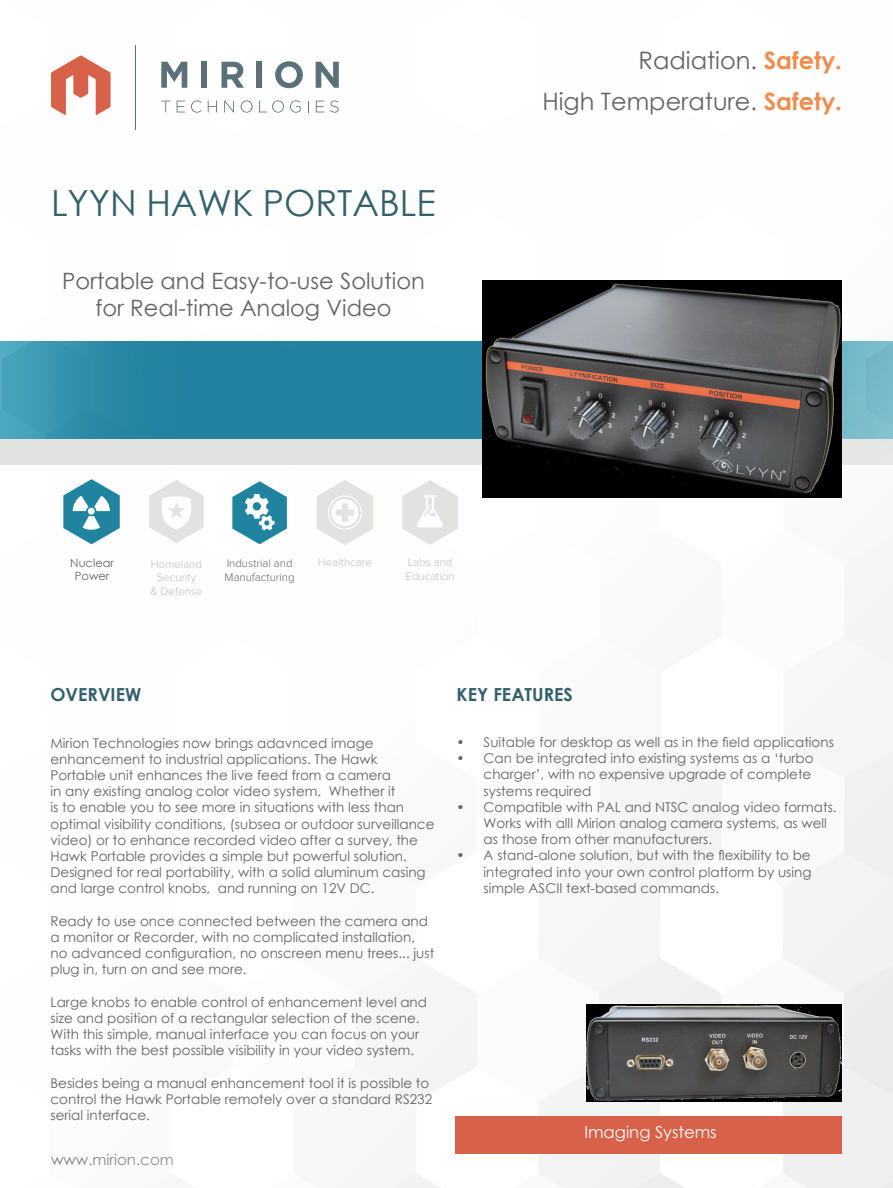
<style>
.page{position:relative;width:893px;height:1188px;background:#fff}
.page>*{position:absolute;margin:0;border:0;box-sizing:border-box;transform-origin:0 0}
.Product_Title{font:36px "Century Gothic";color:#34606b}
.t1{font:24px "Century Gothic";color:#636366}
.Product_Subtitle{font:22.5px/27px "Century Gothic";color:#636366;text-align:center}
.Chacteristics_-_Head{font:700 18px "Century Gothic";color:#34606b}
.Header_2{font:700 18px "Century Gothic";color:#34606b}
.t2{font:16.5px "Century Gothic";color:#fff}
.t3{font:15px "Century Gothic";color:#636366}
.Standard_Text{font:13.5px/16.2px "Century Gothic";color:#636366}
.Icon_Labels{font:300 11.4px/13.6px "Proxima Nova";color:#bcbdc0}
.Icon_Labels-2{font:300 11.4px/13.6px "Proxima Nova";color:#636366}
.Icon_Labels-3{font:11.4px "Century Gothic";color:#636366}
.s1{font-weight:700;color:#ef8d4e}
</style>
<div class="page">
<img style="left:0;top:45px;width:893px;height:1143px">
<img style="left:482px;top:280px;width:360px;height:218px">
<img style="left:587px;top:1005px;width:255px;height:96px">
<svg style="left:402px;top:480px;width:56px;height:65px"></svg>
<svg style="left:317px;top:480px;width:56px;height:65px"></svg>
<svg style="left:149px;top:480px;width:55px;height:63px"></svg>
<svg style="left:232px;top:481px;width:55px;height:63px"></svg>
<svg style="left:63px;top:479px;width:57px;height:65px"></svg>
<div style="left:455px;top:1116px;width:387px;height:38px;background:#d76149"></div>
<h2 class="t1" style="left:638px;top:44px;width:205px">Radiation. <span class="s1">Safety.</span></h2>
<p class="Product_Title" style="left:51px;top:177px;width:386px">LYYN HAWK PORTABLE</p>
<p class="Product_Subtitle" style="left:62px;top:267px;width:364px">Portable and Easy-to-use Solution for Real-time Analog Video</p>
<h2 class="t1" style="left:542px;top:85px;width:301px">High Temperature. <span class="s1">Safety.</span></h2>
<p class="Icon_Labels-3" style="left:70px;top:555px;width:45px">Nuclear</p>
<p class="Icon_Labels-3" style="left:75px;top:568px;width:36px">Power</p>
<p class="Icon_Labels" style="left:151px;top:557px;width:53px">Homeland</p>
<p class="Icon_Labels" style="left:318px;top:556px;width:55px">Healthcare</p>
<p class="Icon_Labels" style="left:157px;top:571px;width:41px">Security</p>
<p class="Icon_Labels" style="left:150px;top:585px;width:53px">&amp; Defense</p>
<p class="Icon_Labels-2" style="left:225px;top:557px;width:71px">Industrial and<br>Manufacturing</p>
<p class="Icon_Labels" style="left:406px;top:556px;width:50px">Labs and<br>Education</p>
<p class="Header_2" style="left:51px;top:681px;width:92px">OVERVIEW</p>
<p class="Standard_Text" style="left:51px;top:734px;width:385px">Mirion Technologies now brings adavnced image enhancement to industrial applications. The Hawk Portable unit enhances the live feed from a camera<br>in any existing analog color video system. Whether it<br>is to enable you to see more in situations with less than optimal visibility conditions, (subsea or outdoor surveillance video) or to enhance recorded video after a survey, the Hawk Portable provides a simple but powerful solution.<br>Designed for real portability, with a solid aluminum casing and large control knobs, and running on 12V DC.</p>
<p class="Standard_Text" style="left:51px;top:913px;width:385px">Ready to use once connected between the camera and a monitor or Recorder, with no complicated installation, no advanced configuration, no onscreen menu trees... just plug in, turn on and see more.</p>
<p class="Standard_Text" style="left:51px;top:994px;width:378px">Large knobs to enable control of enhancement level and size and position of a rectangular selection of the scene.<br>With this simple, manual interface you can focus on your tasks with the best possible visibility in your video system.</p>
<p class="Standard_Text" style="left:51px;top:1075px;width:383px">Besides being a manual enhancement tool it is possible to control the Hawk Portable remotely over a standard RS232 serial interface.</p>
<p class="t3" style="left:51px;top:1149px;width:124px">www.mirion.com</p>
<p class="Chacteristics_-_Head" style="left:457px;top:681px;width:118px">KEY FEATURES</p>
<p class="Standard_Text" style="left:457px;top:734px;width:379px">• Suitable for desktop as well as in the field applications</p>
<p class="Standard_Text" style="left:484px;top:750px;width:332px;text-indent:-27px">• Can be integrated into existing systems as a ‘turbo charger’, with no expensive upgrade of complete systems required</p>
<p class="Standard_Text" style="left:484px;top:799px;width:355px;text-indent:-27px">• Compatible with PAL and NTSC analog video formats.<br>Works with alll Mirion analog camera systems, as well as those from other manufacturers.</p>
<p class="Standard_Text" style="left:484px;top:847px;width:329px;text-align:justify;text-indent:-27px">• A stand-alone solution, but with the flexibility to be integrated into your own control platform by using simple ASCII text-based commands.</p>
<p class="t2" style="left:584px;top:1120px;width:134px">Imaging Systems</p>
</div>
